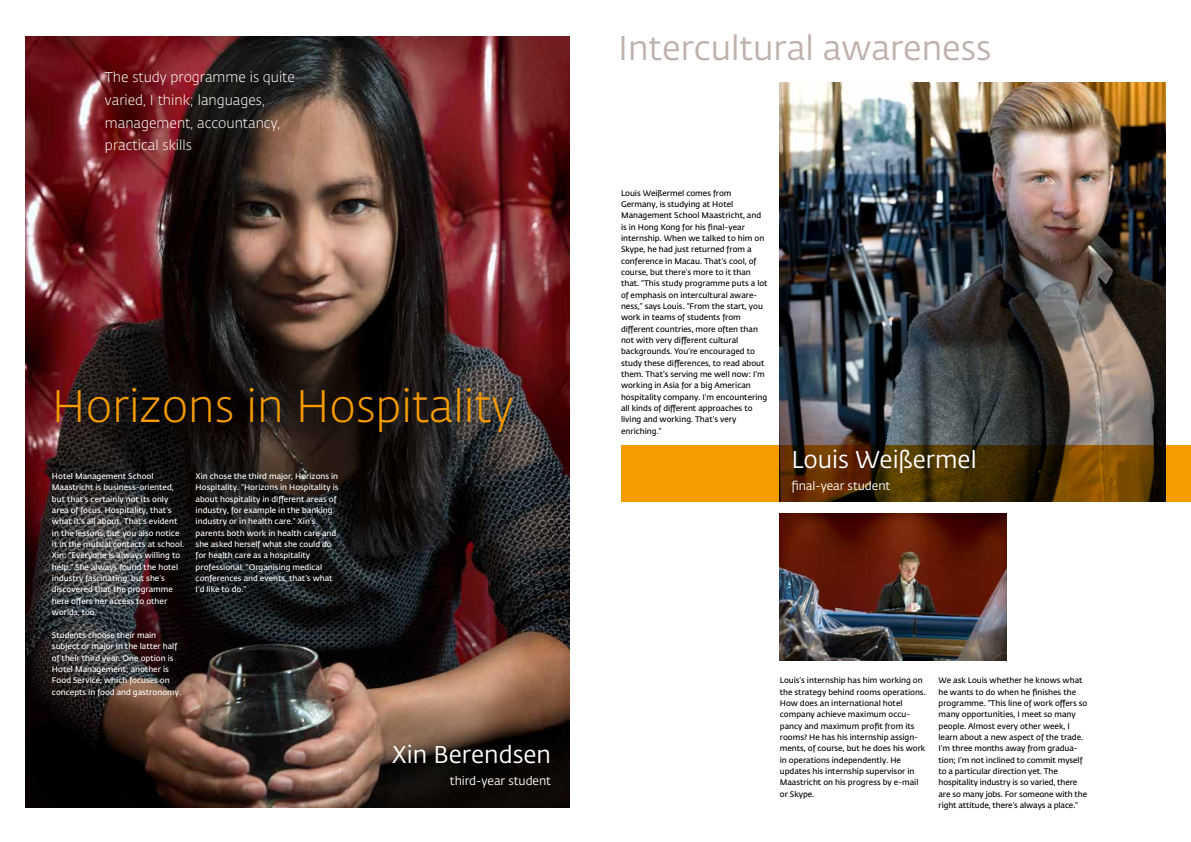
<style>
.page{position:relative;width:1191px;height:842px;background:#fff}
.page>*{position:absolute;margin:0;border:0;box-sizing:border-box;transform-origin:0 0}
.t1{font:300 45px "Fedra Sans Std";color:#f59c00}
.t2{font:34px "Fedra Sans Std";color:#bfb1ac}
.t3{font:24px "Fedra Sans Std";color:#fff}
.t4{font:300 14px/22.7px "Fedra Sans Std";color:#fff}
.t5{font:12px "Fedra Sans Std";letter-spacing:-.005em;color:#fff}
.t6{font:600 8px/11.3px "Fedra Sans Std";color:#000}
.t7{font:600 8px/11.3px "Fedra Sans Std";color:#fff}
</style>
<div class="page">
<img style="left:26px;top:37px;width:544px;height:771px">
<img style="left:780px;top:82px;width:385px;height:363px">
<svg style="left:621px;top:445px;width:570px;height:57px;background:#845200"></svg>
<img style="left:780px;top:513px;width:226px;height:147px">
<h3 class="t4" style="left:105px;top:66px;width:192px">The study programme is quite varied, I think; languages, management, accountancy, practical skills</h3>
<h1 class="t1" style="left:52px;top:380px;width:463px">Horizons in Hospitality</h1>
<p class="t7" style="left:52px;top:471px;width:134px">Hotel Management School<br>Maastricht is business-oriented, but that’s certainly not its only area of focus. Hospitality, that’s what it’s all about. That’s evident in the lessons, but you also notice it in the mutual contacts at school.<br>Xin: “Everyone is always willing to help.” She always found the hotel industry fascinating, but she’s discovered that the programme here offers her access to other worlds, too.</p>
<p class="t7" style="left:52px;top:629px;width:131px">Students choose their main subject or major in the latter half of their third year. One option is<br>Hotel Management; another is<br>Food Service, which focuses on concepts in food and gastronomy.</p>
<p class="t7" style="left:196px;top:471px;width:144px">Xin chose the third major, Horizons in Hospitality. “Horizons in Hospitality is about hospitality in different areas of industry, for example in the banking industry or in health care.” Xin’s parents both work in health care and she asked herself what she could do for health care as a hospitality professional. “Organising medical conferences and events, that’s what I’d like to do.”</p>
<h3 class="t3" style="left:392px;top:740px;width:160px">Xin Berendsen</h3>
<h3 class="t5" style="left:450px;top:774px;width:103px">third-year student</h3>
<h2 class="t2" style="left:618px;top:27px;width:375px">Intercultural awareness</h2>
<p class="t6" style="left:621px;top:187px;width:148px">Louis Weißermel comes from Germany, is studying at Hotel Management School Maastricht, and is in Hong Kong for his final-year internship. When we talked to him on Skype, he had just returned from a conference in Macau. That’s cool, of course, but there’s more to it than that. “This study programme puts a lot of emphasis on intercultural aware&shy;ness,” says Louis. “From the start, you work in teams of students from different countries, more often than not with very different cultural backgrounds. You’re encouraged to study these differences, to read about them. That’s serving me well now: I’m working in Asia for a big American hospitality company. I’m encountering all kinds of different approaches to living and working. That’s very enriching.”</p>
<h3 class="t3" style="left:791px;top:445px;width:187px">Louis Weißermel</h3>
<h3 class="t5" style="left:791px;top:479px;width:100px">final-year student</h3>
<p class="t6" style="left:780px;top:675px;width:147px">Louis’s internship has him working on the strategy behind rooms operations.<br>How does an international hotel company achieve maximum occu&shy;pancy and maximum profit from its rooms? He has his internship assign&shy;ments, of course, but he does his work in operations independently. He updates his internship supervisor in<br>Maastricht on his progress by e-mail or Skype.</p>
<p class="t6" style="left:938px;top:675px;width:150px">We ask Louis whether he knows what he wants to do when he finishes the programme. “This line of work offers so many opportunities, I meet so many people. Almost every other week, I learn about a new aspect of the trade.<br>I’m three months away from gradua&shy;tion; I’m not inclined to commit myself to a particular direction yet. The hospitality industry is so varied, there are so many jobs. For someone with the right attitude, there’s always a place.”</p>
</div>
